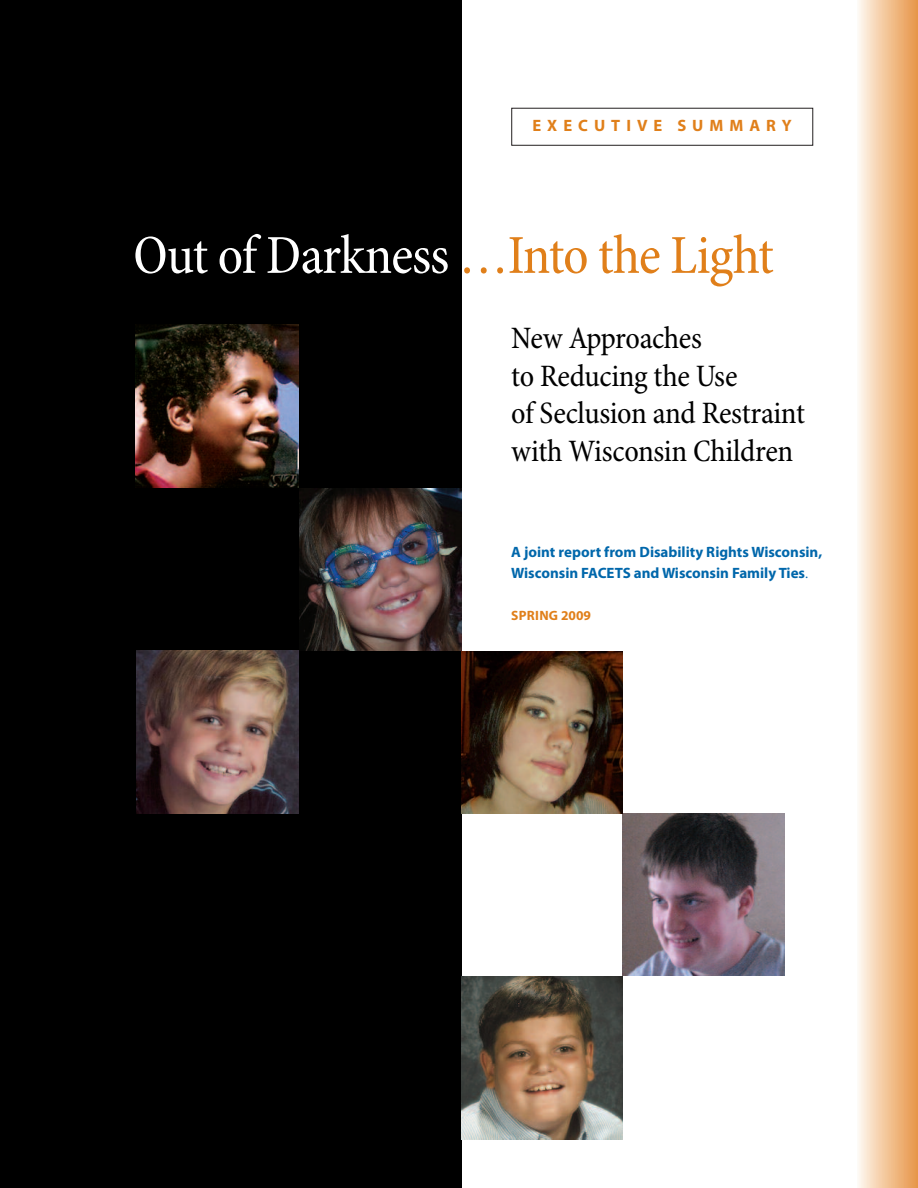
<style>
.page{position:relative;width:918px;height:1188px;background:#fff}
.page>*{position:absolute;margin:0;border:0;box-sizing:border-box;transform-origin:0 0}
.t1{font:condensed 55.5px "Minion Pro";letter-spacing:-.02em;color:#fff}
.t2{font:condensed 31.5px/37.5px "Minion Pro";letter-spacing:-.015em;color:#000}
.t3{font:700 16.5px "Myriad Pro";letter-spacing:.365em;color:#e07f1a}
.t4{font:700 15px/21px "Myriad Pro";color:#0067ab}
.t5{font:700 13.5px "Myriad Pro";letter-spacing:.02em;color:#e07f1a}
.s1{color:#e07f1a}
.s2{font-family:"Minion Pro";font-weight:400;font-stretch:condensed}
</style>
<div class="page">
<div style="left:857px;top:0;width:61px;height:1188px;background:linear-gradient(to right,#fef8ef,#e79444)"></div>
<div style="left:0;top:0;width:462px;height:1188px;background:#000"></div>
<img style="left:299px;top:488px;width:163px;height:163px">
<img style="left:462px;top:976px;width:160px;height:163px">
<img style="left:623px;top:813px;width:162px;height:162px">
<img style="left:462px;top:651px;width:161px;height:162px">
<img style="left:135px;top:324px;width:163px;height:164px">
<img style="left:136px;top:651px;width:162px;height:163px">
<p class="t3" style="left:532px;top:119px;width:261px">executive summary</p>
<h1 class="t1" style="left:133px;top:234px;width:642px">Out of Darkness <span class="s1">…Into the Light</span></h1>
<h2 class="t2" style="left:511px;top:322px;width:295px">New Approaches<br>to Reducing the Use<br>of Seclusion and Restraint with Wisconsin Children</h2>
<p class="t4" style="left:511px;top:542px;width:313px">a joint report from Disability rights Wisconsin,<br>Wisconsin Facets and Wisconsin Family ties<span class="s2">.</span></p>
<p class="t5" style="left:511px;top:610px;width:81px">spring 2009</p>
</div>
